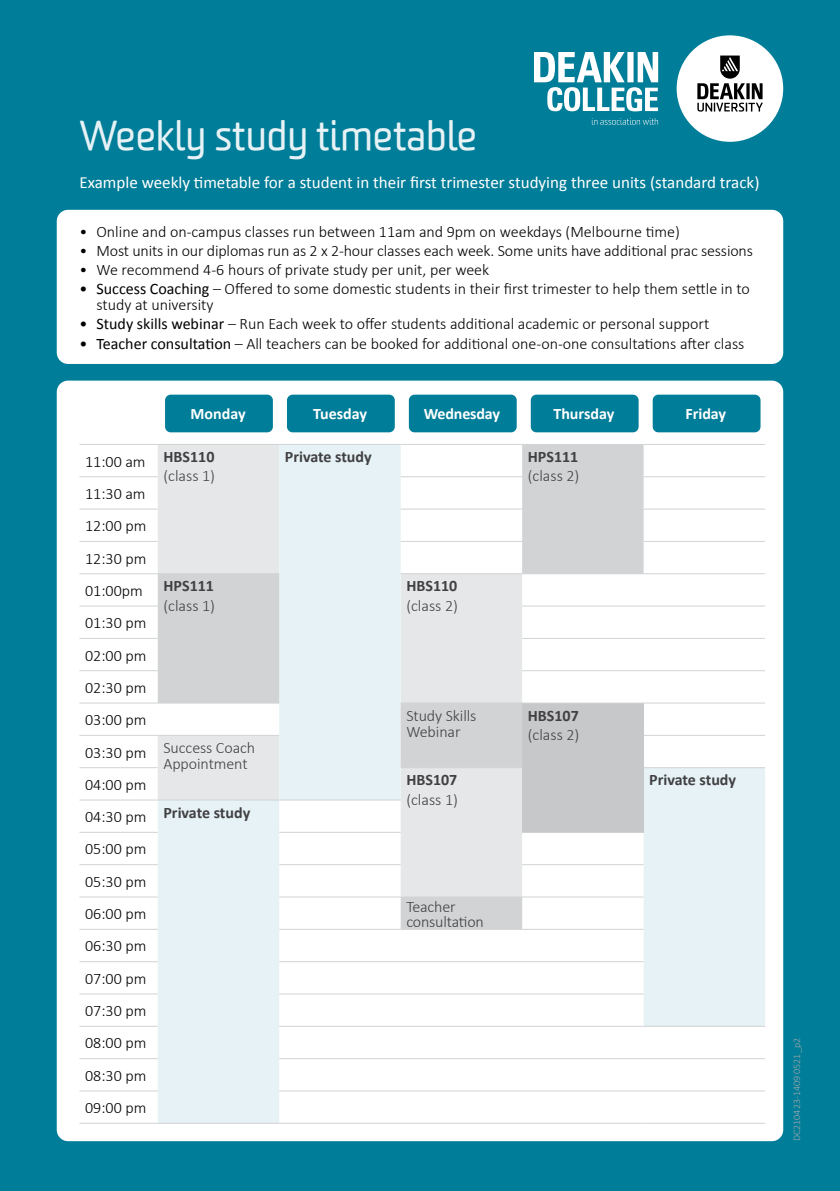
<style>
.page{position:relative;width:840px;height:1191px;background:#fff}
.page>*{position:absolute;margin:0;border:0;box-sizing:border-box;transform-origin:0 0}
.t1{font:40px "Worldly";color:#e6f2f5}
.t2{font:17px "Calibri";color:#fff}
.t3{font:300 16px/32.4px "Calibri";color:#000;text-align:justify}
.t4{font:300 16px/16px "Calibri";letter-spacing:-.005em;color:#414042}
.t5{font:700 16px "Calibri";color:#414042}
.t6{font:700 16px "Calibri";color:#fff}
.t7{font:300 10px "Calibri";color:#a7a9ac}
.s1{font-weight:400}
.s2{color:#000}
.s3{font-weight:300;color:#000}
</style>
<div class="page">
<div style="left:0;top:0;width:839px;height:1191px;background:#007d98"></div>
<div style="left:57px;top:380px;width:725px;height:761px;background:#fff;border-radius:11px"></div>
<div style="left:57px;top:210px;width:725px;height:154px;background:#fff;border-radius:11px"></div>
<svg style="left:158px;top:445px;width:606px;height:678px"></svg>
<svg style="left:158px;top:445px;width:485px;height:484px"></svg>
<div style="left:522px;top:703px;width:121px;height:129px;background:#c7c8ca"></div>
<hr style="left:79px;top:444px;width:79px;height:1px;background:#d1d3d4">
<hr style="left:158px;top:444px;width:121px;height:1px;background:#d1d3d4">
<hr style="left:279px;top:444px;width:121px;height:1px;background:#d1d3d4">
<hr style="left:400px;top:444px;width:122px;height:1px;background:#d1d3d4">
<hr style="left:522px;top:444px;width:121px;height:1px;background:#d1d3d4">
<hr style="left:643px;top:444px;width:121px;height:1px;background:#d1d3d4">
<hr style="left:79px;top:476px;width:79px;height:1px;background:#d1d3d4">
<hr style="left:400px;top:476px;width:122px;height:1px;background:#d1d3d4">
<hr style="left:643px;top:476px;width:121px;height:1px;background:#d1d3d4">
<hr style="left:79px;top:509px;width:79px;height:1px;background:#d1d3d4">
<hr style="left:400px;top:509px;width:122px;height:1px;background:#d1d3d4">
<hr style="left:643px;top:509px;width:121px;height:1px;background:#d1d3d4">
<hr style="left:79px;top:541px;width:79px;height:1px;background:#d1d3d4">
<hr style="left:400px;top:541px;width:122px;height:1px;background:#d1d3d4">
<hr style="left:643px;top:541px;width:121px;height:1px;background:#d1d3d4">
<hr style="left:79px;top:573px;width:79px;height:1px;background:#d1d3d4">
<hr style="left:158px;top:573px;width:121px;height:1px;background:#d1d3d4">
<hr style="left:400px;top:573px;width:122px;height:1px;background:#d1d3d4">
<hr style="left:522px;top:573px;width:121px;height:1px;background:#d1d3d4">
<hr style="left:643px;top:573px;width:121px;height:1px;background:#d1d3d4">
<hr style="left:79px;top:606px;width:79px;height:1px;background:#d1d3d4">
<hr style="left:522px;top:606px;width:121px;height:1px;background:#d1d3d4">
<hr style="left:643px;top:606px;width:121px;height:1px;background:#d1d3d4">
<hr style="left:79px;top:638px;width:79px;height:1px;background:#d1d3d4">
<hr style="left:522px;top:638px;width:121px;height:1px;background:#d1d3d4">
<hr style="left:643px;top:638px;width:121px;height:1px;background:#d1d3d4">
<hr style="left:79px;top:670px;width:79px;height:1px;background:#d1d3d4">
<hr style="left:522px;top:670px;width:121px;height:1px;background:#d1d3d4">
<hr style="left:643px;top:670px;width:121px;height:1px;background:#d1d3d4">
<hr style="left:79px;top:702px;width:79px;height:1px;background:#d1d3d4">
<hr style="left:158px;top:702px;width:121px;height:1px;background:#d1d3d4">
<hr style="left:400px;top:702px;width:122px;height:1px;background:#d1d3d4">
<hr style="left:522px;top:702px;width:121px;height:1px;background:#d1d3d4">
<hr style="left:643px;top:702px;width:121px;height:1px;background:#d1d3d4">
<hr style="left:79px;top:735px;width:79px;height:1px;background:#d1d3d4">
<hr style="left:158px;top:735px;width:121px;height:1px;background:#d1d3d4">
<hr style="left:643px;top:735px;width:121px;height:1px;background:#d1d3d4">
<hr style="left:79px;top:767px;width:79px;height:1px;background:#d1d3d4">
<hr style="left:400px;top:767px;width:122px;height:1px;background:#d1d3d4">
<hr style="left:643px;top:767px;width:121px;height:1px;background:#d1d3d4">
<hr style="left:79px;top:799px;width:79px;height:1px;background:#d1d3d4">
<hr style="left:158px;top:799px;width:121px;height:1px;background:#d1d3d4">
<hr style="left:279px;top:799px;width:121px;height:1px;background:#d1d3d4">
<hr style="left:79px;top:832px;width:79px;height:1px;background:#d1d3d4">
<hr style="left:279px;top:832px;width:121px;height:1px;background:#d1d3d4">
<hr style="left:522px;top:832px;width:121px;height:1px;background:#d1d3d4">
<hr style="left:79px;top:864px;width:79px;height:1px;background:#d1d3d4">
<hr style="left:279px;top:864px;width:121px;height:1px;background:#d1d3d4">
<hr style="left:522px;top:864px;width:121px;height:1px;background:#d1d3d4">
<hr style="left:79px;top:896px;width:79px;height:1px;background:#d1d3d4">
<hr style="left:279px;top:896px;width:121px;height:1px;background:#d1d3d4">
<hr style="left:400px;top:896px;width:122px;height:1px;background:#d1d3d4">
<hr style="left:522px;top:896px;width:121px;height:1px;background:#d1d3d4">
<hr style="left:79px;top:929px;width:79px;height:1px;background:#d1d3d4">
<hr style="left:279px;top:929px;width:121px;height:1px;background:#d1d3d4">
<hr style="left:400px;top:929px;width:122px;height:1px;background:#d1d3d4">
<hr style="left:522px;top:929px;width:121px;height:1px;background:#d1d3d4">
<hr style="left:79px;top:961px;width:79px;height:1px;background:#d1d3d4">
<hr style="left:279px;top:961px;width:121px;height:1px;background:#d1d3d4">
<hr style="left:400px;top:961px;width:122px;height:1px;background:#d1d3d4">
<hr style="left:522px;top:961px;width:121px;height:1px;background:#d1d3d4">
<hr style="left:79px;top:993px;width:79px;height:1px;background:#d1d3d4">
<hr style="left:279px;top:993px;width:121px;height:1px;background:#d1d3d4">
<hr style="left:400px;top:993px;width:122px;height:1px;background:#d1d3d4">
<hr style="left:522px;top:993px;width:121px;height:1px;background:#d1d3d4">
<hr style="left:79px;top:1026px;width:79px;height:1px;background:#d1d3d4">
<hr style="left:279px;top:1026px;width:121px;height:1px;background:#d1d3d4">
<hr style="left:400px;top:1026px;width:122px;height:1px;background:#d1d3d4">
<hr style="left:522px;top:1026px;width:121px;height:1px;background:#d1d3d4">
<hr style="left:643px;top:1026px;width:121px;height:1px;background:#d1d3d4">
<hr style="left:79px;top:1058px;width:79px;height:1px;background:#d1d3d4">
<hr style="left:279px;top:1058px;width:121px;height:1px;background:#d1d3d4">
<hr style="left:400px;top:1058px;width:122px;height:1px;background:#d1d3d4">
<hr style="left:522px;top:1058px;width:121px;height:1px;background:#d1d3d4">
<hr style="left:643px;top:1058px;width:121px;height:1px;background:#d1d3d4">
<hr style="left:79px;top:1090px;width:79px;height:1px;background:#d1d3d4">
<hr style="left:279px;top:1090px;width:121px;height:1px;background:#d1d3d4">
<hr style="left:400px;top:1090px;width:122px;height:1px;background:#d1d3d4">
<hr style="left:522px;top:1090px;width:121px;height:1px;background:#d1d3d4">
<hr style="left:643px;top:1090px;width:121px;height:1px;background:#d1d3d4">
<hr style="left:79px;top:1123px;width:79px;height:1px;background:#d1d3d4">
<hr style="left:158px;top:1123px;width:121px;height:1px;background:#d1d3d4">
<hr style="left:279px;top:1123px;width:121px;height:1px;background:#d1d3d4">
<hr style="left:400px;top:1123px;width:122px;height:1px;background:#d1d3d4">
<hr style="left:522px;top:1123px;width:121px;height:1px;background:#d1d3d4">
<hr style="left:643px;top:1123px;width:121px;height:1px;background:#d1d3d4">
<div style="left:165px;top:395px;width:108px;height:37px;background:#007d98;border-radius:6px"></div>
<div style="left:287px;top:395px;width:107px;height:37px;background:#007d98;border-radius:6px"></div>
<div style="left:530px;top:395px;width:108px;height:37px;background:#007d98;border-radius:6px"></div>
<div style="left:652px;top:395px;width:108px;height:37px;background:#007d98;border-radius:6px"></div>
<div style="left:408px;top:395px;width:108px;height:37px;background:#007d98;border-radius:6px"></div>
<svg style="left:591px;top:118px;width:66px;height:7px"></svg>
<svg style="left:534px;top:52px;width:123px;height:59px"></svg>
<svg style="left:676px;top:35px;width:106px;height:107px"></svg>
<h1 class="t1" style="left:79px;top:112px;width:399px">Weekly study timetable</h1>
<p class="t2" style="left:79px;top:171px;width:681px">Example weekly timetable for a student in their first trimester studying three units (standard track)</p>
<p class="t3" style="left:79px;top:214px;width:601px">• Online and on-campus classes run between 11am and 9pm on weekdays (Melbourne time)</p>
<p class="t3" style="left:79px;top:233px;width:674px">• Most units in our diplomas run as 2 x 2-hour classes each week. Some units have additional prac sessions</p>
<p class="t3" style="left:79px;top:253px;width:411px">• We recommend 4-6 hours of private study per unit, per week</p>
<p class="t3" style="left:96px;top:280px;width:654px;line-height:16px;text-indent:-17px"><span class="s1">• Success Coaching</span> – Offered to some domestic students in their first trimester to help them settle in to study at university</p>
<p class="t3" style="left:79px;top:307px;width:631px"><span class="s1">• Study skills webinar</span> – Run Each week to offer students additional academic or personal support</p>
<p class="t3" style="left:79px;top:326px;width:666px"><span class="s1">• Teacher consultation</span> – All teachers can be booked for additional one-on-one consultations after class</p>
<p class="t6" style="left:190px;top:403px;width:56px">Monday</p>
<p class="t6" style="left:313px;top:403px;width:55px">Tuesday</p>
<p class="t6" style="left:423px;top:403px;width:78px">Wednesday</p>
<p class="t6" style="left:553px;top:403px;width:62px">Thursday</p>
<p class="t6" style="left:685px;top:403px;width:42px">Friday</p>
<p class="t4" style="left:85px;top:453px;width:131px;line-height:14.8px;text-align:right"><span class="s2">11:00 am</span> <sup>HBS110 </sup>(class 1)</p>
<p class="t5" style="left:285px;top:446px;width:88px">Private study</p>
<p class="t5" style="left:527px;top:446px;width:52px">HPS111</p>
<p class="t4" style="left:527px;top:467px;width:53px">(class 2)</p>
<p class="t3" style="left:85px;top:476px;width:63px">11:30 am 12:00 pm 12:30 pm 01:00pm</p>
<p class="t5" style="left:163px;top:576px;width:52px">HPS111</p>
<p class="t4" style="left:163px;top:596px;width:53px">(class 1)</p>
<p class="t5" style="left:406px;top:576px;width:52px">HBS110</p>
<p class="t4" style="left:406px;top:596px;width:53px">(class 2)</p>
<p class="t3" style="left:85px;top:606px;width:63px">01:30 pm 02:00 pm 02:30 pm 03:00 pm</p>
<p class="t4" style="left:406px;top:706px;width:72px">Study Skills<br>Webinar</p>
<p class="t5" style="left:527px;top:705px;width:52px">HBS107</p>
<p class="t4" style="left:527px;top:726px;width:53px">(class 2)</p>
<p class="t4" style="left:163px;top:739px;width:93px;text-indent:-78px"><span class="s2">03:30 pm</span> Success Coach<br>Appointment</p>
<p class="t3" style="left:85px;top:767px;width:63px">04:00 pm</p>
<p class="t5" style="left:406px;top:770px;width:52px">HBS107</p>
<p class="t4" style="left:406px;top:790px;width:53px">(class 1)</p>
<p class="t5" style="left:85px;top:802px;width:167px"><span class="s3">04:30 pm</span> Private study</p>
<p class="t3" style="left:85px;top:832px;width:63px">05:00 pm 05:30 pm 06:00 pm</p>
<p class="t4" style="left:406px;top:898px;width:79px;line-height:15px">Teacher consultation</p>
<p class="t3" style="left:85px;top:929px;width:63px">06:30 pm 07:00 pm 07:30 pm 08:00 pm 08:30 pm 09:00 pm</p>
<p class="t5" style="left:649px;top:770px;width:88px">Private study</p>
<p class="t7" style="left:790px;top:1141px;width:104px;rotate:-90deg">DC210423-1409 0521_p2</p>
</div>
